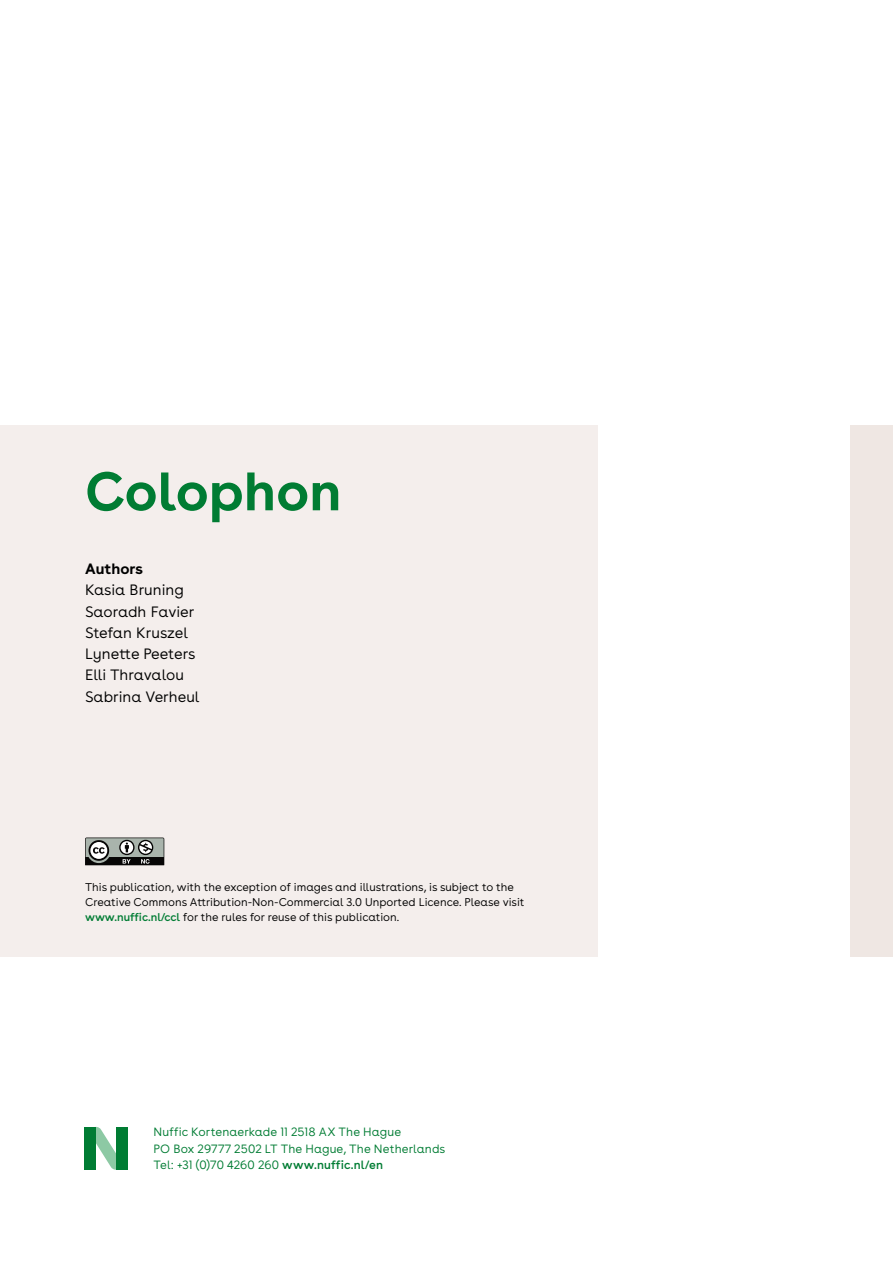
<style>
.page{position:relative;width:893px;height:1263px;background:#fff}
.page>*{position:absolute;margin:0;border:0;box-sizing:border-box;transform-origin:0 0}
.H1_Titel_01{font:700 54px "Buenos Aires";color:#007c33}
.Bodytekst_01{font:300 15px "Buenos Aires";color:#000}
.Bodytekst_01-2{font:700 15px "Buenos Aires";color:#000}
.t1{font:300 12px "Buenos Aires";letter-spacing:.005em;color:#007c33}
.Bodytekst_01-3{font:300 11.25px/15px "Buenos Aires";color:#000}
.s1{font-weight:400;color:#007c33}
.s2{font-weight:400}
</style>
<div class="page">
<div style="left:0;top:425px;width:597px;height:532px;background:#f4eeec"></div>
<div style="left:850px;top:425px;width:43px;height:532px;background:#efe7e3"></div>
<svg style="left:85px;top:837px;width:79px;height:28px"></svg>
<svg style="left:96px;top:1127px;width:20px;height:43px"></svg>
<div style="left:116px;top:1127px;width:11px;height:43px;background:#007c33"></div>
<div style="left:85px;top:1127px;width:11px;height:43px;background:#007c33"></div>
<h1 class="H1_Titel_01" style="left:85px;top:459px;width:258px">Colophon</h1>
<p class="Bodytekst_01-2" style="left:85px;top:560px;width:59px">Authors</p>
<p class="Bodytekst_01" style="left:85px;top:581px;width:100px">Kasia Bruning</p>
<p class="Bodytekst_01" style="left:85px;top:602px;width:111px">Saoradh Favier</p>
<p class="Bodytekst_01" style="left:85px;top:624px;width:105px">Stefan Kruszel</p>
<p class="Bodytekst_01" style="left:85px;top:645px;width:112px">Lynette Peeters</p>
<p class="Bodytekst_01" style="left:85px;top:666px;width:100px">Elli Thravalou</p>
<p class="Bodytekst_01" style="left:85px;top:687px;width:116px">Sabrina Verheul</p>
<p class="Bodytekst_01-3" style="left:85px;top:880px;width:441px">This publication, with the exception of images and illustrations, is subject to the<br>Creative Commons Attribution-Non-Commercial 3.0 Unported Licence. Please visit <span class="s1">www.nuffic.nl/ccl</span> for the rules for reuse of this publication.</p>
<p class="t1" style="left:154px;top:1125px;width:249px">Nuffic Kortenaerkade 11 2518 AX The Hague</p>
<p class="t1" style="left:154px;top:1141px;width:293px">PO Box 29777 2502 LT The Hague, The Netherlands</p>
<p class="t1" style="left:154px;top:1158px;width:231px">Tel: +31 (0)70 4260 260 <span class="s2">www.nuffic.nl/en</span></p>
</div>
